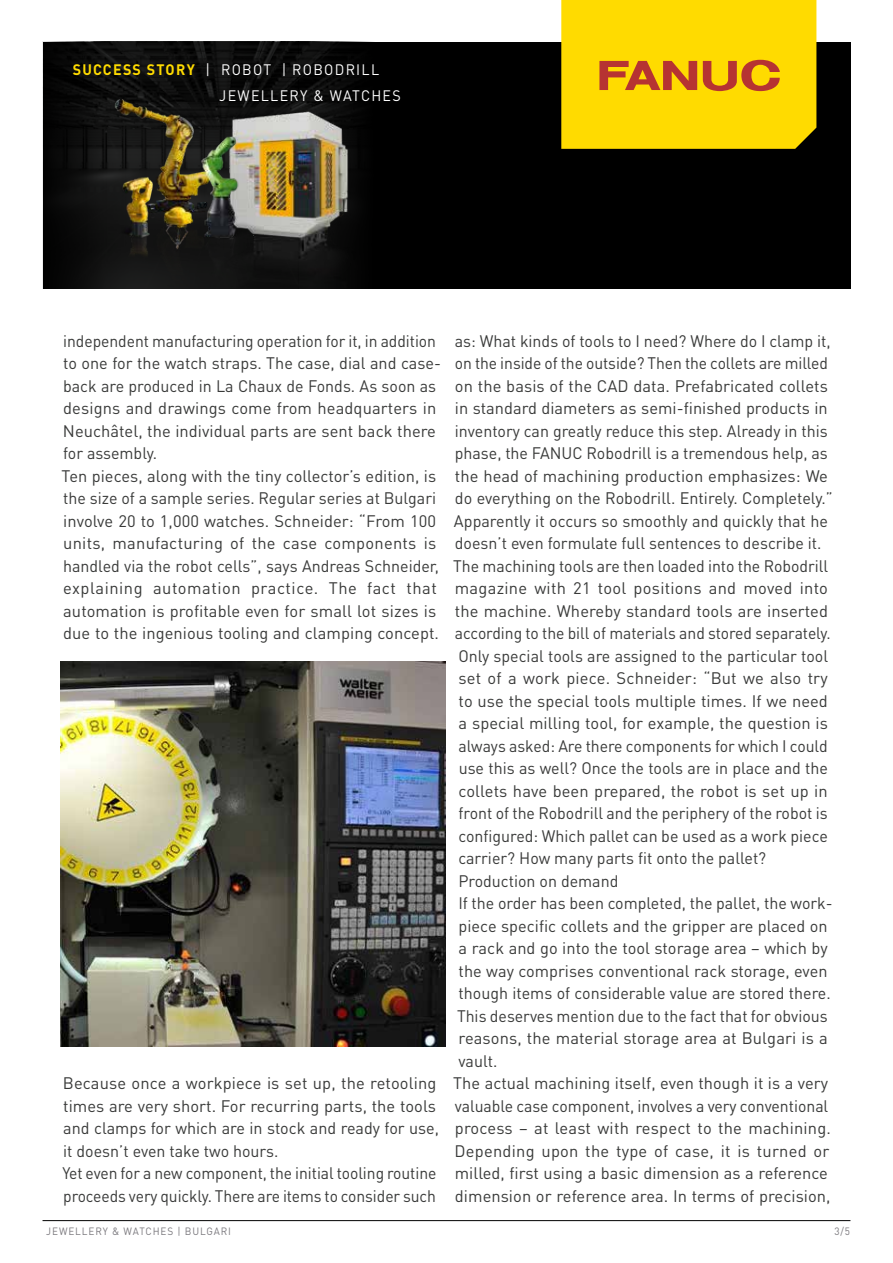
<style>
.page{position:relative;width:893px;height:1263px;background:#fff}
.page>*{position:absolute;margin:0;border:0;box-sizing:border-box;transform-origin:0 0}
.t1{font:16.5px/22.5px "DIN Pro";color:#393a39}
.t2{font:16.5px/22.5px "DIN Pro";color:#393a39;scale:.95 1}
.t3{font:16.5px "DIN Pro";color:#393a39;scale:.96 1}
.t4{font:15px/25.8px "DIN Pro";letter-spacing:.09em;color:#fff;scale:.95 1}
.t5{font:700 15px "DIN Pro";letter-spacing:.09em;color:#ffdb00;scale:.95 1}
.t6{font:10.5px "DIN Pro";letter-spacing:.09em;color:#7b797e;scale:.95 1}
.s1{font-weight:400;color:#fff}
</style>
<div class="page">
<div style="left:43px;top:42px;width:808px;height:247px;background:#000"></div>
<hr style="left:43px;top:1220px;width:807px;height:1px;background:#000">
<svg style="left:587px;top:0;width:229px;height:149px;background:#f7cb04"></svg>
<img style="left:50px;top:0;width:537px;height:288px">
<img style="left:108px;top:81px;width:156px;height:208px">
<img style="left:61px;top:662px;width:384px;height:384px">
<p class="t5" style="left:73px;top:60px;width:146px">SUCCESS STORY <span class="s1">|</span></p>
<p class="t4" style="left:219px;top:57px;width:193px">ROBOT | ROBODRILL<br>JEWELLERY &amp; WATCHES</p>
<p class="t2" style="left:62px;top:329px;width:401px">independent manufacturing operation for it, in addition to one for the watch straps. The case, dial and case&shy;back are produced in La Chaux de Fonds. As soon as designs and drawings come from headquarters in Neuchâtel, the individual parts are sent back there for assembly.<br>Ten pieces, along with the tiny collector’s edition, is the size of a sample series. Regular series at Bulgari involve 20 to 1,000 watches. Schneider: “From 100 units, manufacturing of the case components is handled via the robot cells”, says Andreas Schneider, explaining automation practice. The fact that automation is profitable even for small lot sizes is due to the ingenious tooling and clamping concept.</p>
<p class="t1" style="left:62px;top:1071px;width:378px">Because once a workpiece is set up, the retooling times are very short. For recurring parts, the tools and clamps for which are in stock and ready for use, it doesn’t even take two hours.<br>Yet even for a new component, the initial tooling routine proceeds very quickly. There are items to consider such</p>
<p class="t1" style="left:455px;top:329px;width:377px">as: What kinds of tools to I need? Where do I clamp it,</p>
<p class="t2" style="left:455px;top:351px;width:394px">on the inside of the outside? Then the collets are milled</p>
<p class="t1" style="left:455px;top:374px;width:375px">on the basis of the CAD data. Prefabricated collets</p>
<p class="t1" style="left:455px;top:396px;width:374px">in standard diameters as semi-finished products in</p>
<p class="t1" style="left:455px;top:419px;width:374px">inventory can greatly reduce this step. Already in this</p>
<p class="t1" style="left:455px;top:441px;width:374px">phase, the FANUC Robodrill is a tremendous help, as</p>
<p class="t1" style="left:455px;top:464px;width:375px">the head of machining production emphasizes: We</p>
<p class="t1" style="left:455px;top:486px;width:379px">do everything on the Robodrill. Entirely. Completely.”</p>
<p class="t1" style="left:454px;top:509px;width:375px">Apparently it occurs so smoothly and quickly that he</p>
<p class="t1" style="left:455px;top:531px;width:368px">doesn’t even formulate full sentences to describe it.</p>
<p class="t3" style="left:453px;top:555px;width:392px">The machining tools are then loaded into the Robodrill</p>
<p class="t1" style="left:455px;top:576px;width:375px">magazine with 21 tool positions and moved into</p>
<p class="t1" style="left:455px;top:599px;width:375px">the machine. Whereby standard tools are inserted</p>
<p class="t2" style="left:455px;top:621px;width:397px">according to the bill of materials and stored separately.</p>
<p class="t1" style="left:458px;top:644px;width:371px">Only special tools are assigned to the particular tool</p>
<p class="t1" style="left:459px;top:666px;width:371px">set of a work piece. Schneider: “But we also try</p>
<p class="t1" style="left:459px;top:689px;width:371px">to use the special tools multiple times. If we need</p>
<p class="t1" style="left:459px;top:711px;width:371px">a special milling tool, for example, the question is</p>
<p class="t3" style="left:459px;top:735px;width:386px">always asked: Are there components for which I could</p>
<p class="t1" style="left:459px;top:756px;width:371px">use this as well? Once the tools are in place and the</p>
<p class="t1" style="left:458px;top:779px;width:371px">collets have been prepared, the robot is set up in</p>
<p class="t3" style="left:459px;top:803px;width:386px">front of the Robodrill and the periphery of the robot is</p>
<p class="t1" style="left:458px;top:824px;width:371px">configured: Which pallet can be used as a work piece</p>
<p class="t1" style="left:458px;top:846px;width:309px">carrier? How many parts fit onto the pallet?</p>
<p class="t1" style="left:458px;top:869px;width:162px">Production on demand</p>
<p class="t1" style="left:458px;top:891px;width:376px">If the order has been completed, the pallet, the work-</p>
<p class="t1" style="left:459px;top:914px;width:371px">piece specific collets and the gripper are placed on</p>
<p class="t1" style="left:459px;top:936px;width:371px">a rack and go into the tool storage area – which by</p>
<p class="t1" style="left:459px;top:959px;width:370px">the way comprises conventional rack storage, even</p>
<p class="t1" style="left:459px;top:981px;width:374px">though items of considerable value are stored there.</p>
<p class="t1" style="left:457px;top:1004px;width:372px">This deserves mention due to the fact that for obvious</p>
<p class="t1" style="left:459px;top:1026px;width:371px">reasons, the material storage area at Bulgari is a</p>
<p class="t1" style="left:459px;top:1049px;width:40px">vault.</p>
<p class="t1" style="left:453px;top:1071px;width:376px">The actual machining itself, even though it is a very</p>
<p class="t3" style="left:455px;top:1095px;width:390px">valuable case component, involves a very conventional</p>
<p class="t1" style="left:455px;top:1116px;width:378px">process – at least with respect to the machining.</p>
<p class="t1" style="left:455px;top:1139px;width:376px">Depending upon the type of case, it is turned or</p>
<p class="t1" style="left:455px;top:1161px;width:374px">milled, first using a basic dimension as a reference</p>
<p class="t1" style="left:455px;top:1184px;width:377px">dimension or reference area. In terms of precision,</p>
<p class="t6" style="left:46px;top:1224px;width:196px">JEWELLERY &amp; WATCHES | BULGARI</p>
<p class="t6" style="left:834px;top:1224px;width:18px">3/5</p>
</div>
